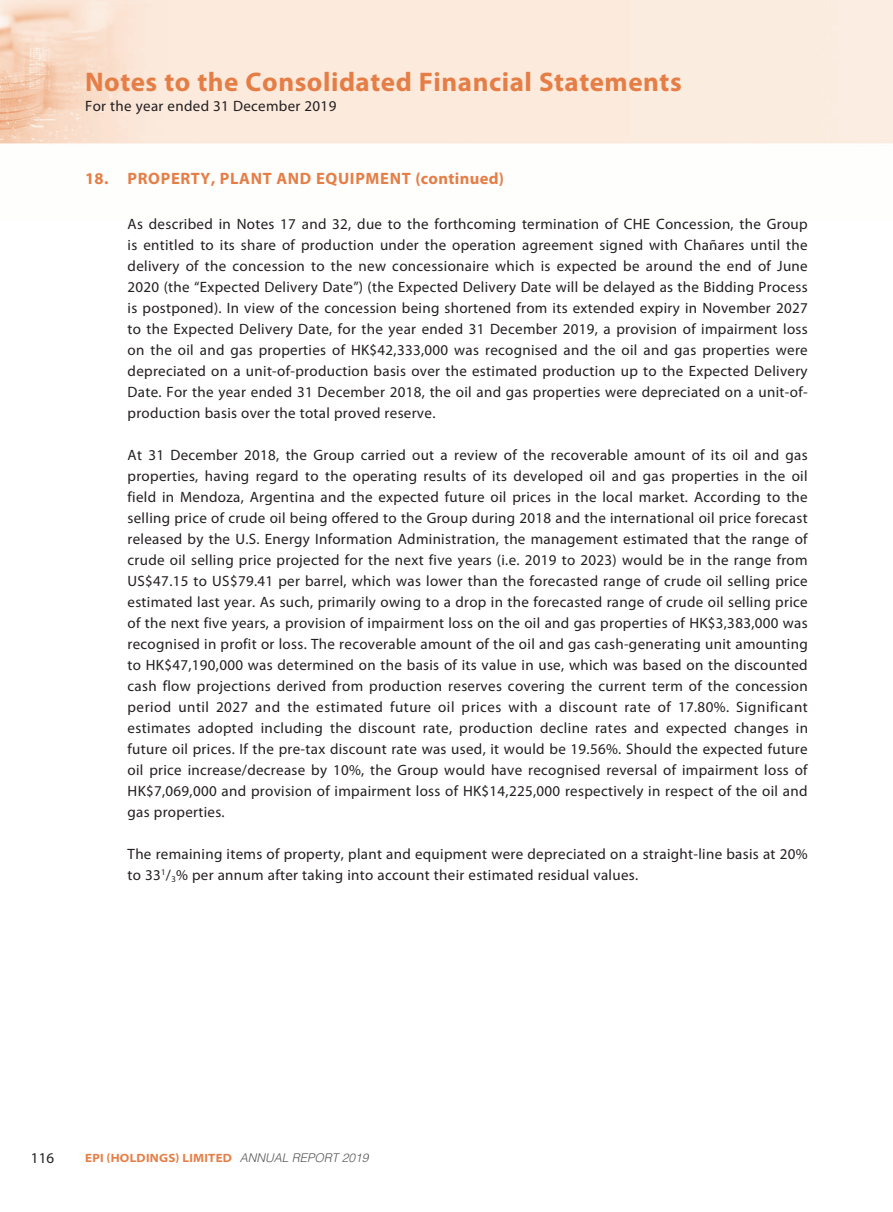
<style>
.page{position:relative;width:893px;height:1212px;background:#fff}
.page>*{position:absolute;margin:0;border:0;box-sizing:border-box;transform-origin:0 0}
.t1{font:700 27px "Myriad Pro";letter-spacing:.02em;color:#e57e46}
._01_H1{font:700 16.5px "Myriad Pro";letter-spacing:.04em;color:#e57e46}
._00_txt{font:15px/21px "Myriad Pro";letter-spacing:.02em;color:#231f20;text-align:justify}
.t2{font:700 semi-expanded 12px "Myriad Pro";letter-spacing:.02em;color:#e57e46}
.s1{font-family:"Helvetica LT Std";font-weight:300;font-style:italic;font-stretch:normal;color:#57585a}
</style>
<div class="page">
<img style="left:0;top:0;width:892px;height:144px">
<h1 class="t1" style="left:85px;top:64px;width:598px">Notes to the Consolidated Financial Statements</h1>
<p class="_00_txt" style="left:85px;top:96px;width:253px">For the year ended 31 December 2019</p>
<p class="_01_H1" style="left:85px;top:168px;width:420px">18. PROPERTY, PLANT AND EQUIPMENT (continued)</p>
<p class="_00_txt" style="left:128px;top:213px;width:682px">As described in Notes 17 and 32, due to the forthcoming termination of CHE Concession, the Group is entitled to its share of production under the operation agreement signed with Chañares until the delivery of the concession to the new concessionaire which is expected be around the end of June 2020 (the “Expected Delivery Date”) (the Expected Delivery Date will be delayed as the Bidding Process is postponed). In view of the concession being shortened from its extended expiry in November 2027 to the Expected Delivery Date, for the year ended 31 December 2019, a provision of impairment loss on the oil and gas properties of HK$42,333,000 was recognised and the oil and gas properties were depreciated on a unit-of-production basis over the estimated production up to the Expected Delivery Date. For the year ended 31 December 2018, the oil and gas properties were depreciated on a unit-of&shy;production basis over the total proved reserve.</p>
<p class="_00_txt" style="left:128px;top:444px;width:682px">At 31 December 2018, the Group carried out a review of the recoverable amount of its oil and gas properties, having regard to the operating results of its developed oil and gas properties in the oil field in Mendoza, Argentina and the expected future oil prices in the local market. According to the selling price of crude oil being offered to the Group during 2018 and the international oil price forecast released by the U.S. Energy Information Administration, the management estimated that the range of crude oil selling price projected for the next five years (i.e. 2019 to 2023) would be in the range from US$47.15 to US$79.41 per barrel, which was lower than the forecasted range of crude oil selling price estimated last year. As such, primarily owing to a drop in the forecasted range of crude oil selling price of the next five years, a provision of impairment loss on the oil and gas properties of HK$3,383,000 was recognised in profit or loss. The recoverable amount of the oil and gas cash-generating unit amounting to HK$47,190,000 was determined on the basis of its value in use, which was based on the discounted cash flow projections derived from production reserves covering the current term of the concession period until 2027 and the estimated future oil prices with a discount rate of 17.80%. Significant estimates adopted including the discount rate, production decline rates and expected changes in future oil prices. If the pre-tax discount rate was used, it would be 19.56%. Should the expected future oil price increase/decrease by 10%, the Group would have recognised reversal of impairment loss of HK$7,069,000 and provision of impairment loss of HK$14,225,000 respectively in respect of the oil and gas properties.</p>
<p class="_00_txt" style="left:128px;top:843px;width:682px">The remaining items of property, plant and equipment were depreciated on a straight-line basis at 20% to 33<sup>1</sup>/<sub>3</sub>% per annum after taking into account their estimated residual values.</p>
<p class="_00_txt" style="left:31px;top:1147px;width:25px">116</p>
<p class="t2" style="left:85px;top:1150px;width:285px">EPI (HOLDINGS) LIMITED <span class="s1">ANNUAL REPORT 2019</span></p>
</div>
